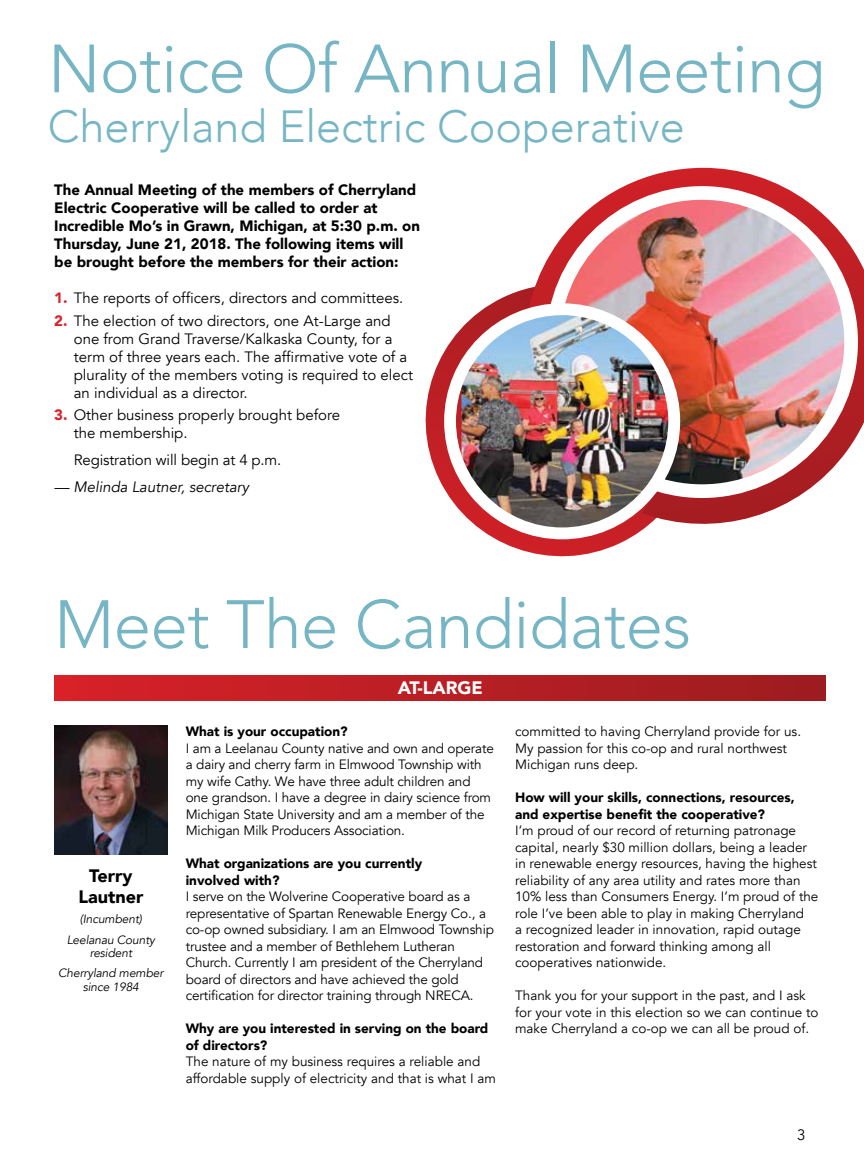
<style>
.page{position:relative;width:864px;height:1161px;background:#fff}
.page>*{position:absolute;margin:0;border:0;box-sizing:border-box;transform-origin:0 0}
.t1{font:300 67.5px "Avenir";letter-spacing:-.01em;color:#76b6c4}
.t2{font:300 45px "Avenir";color:#76b6c4}
.t3{font:900 18px/21px "Avenir";color:#000;text-align:center}
.t4{font:900 18px "Avenir";color:#fff}
.t5{font:15px/18px "Avenir";color:#000}
.t6{font:900 15px/18px "Avenir";color:#000}
.t7{font:italic 15px "Avenir";color:#000}
.t8{font:13.5px/16.5px "Avenir";color:#000}
.t9{font:900 13.5px/16.5px "Avenir";color:#000}
.t10{font:italic 12px/20.2px "Avenir";letter-spacing:-.01em;color:#000;text-align:center}
.s1{font-weight:900;color:#da2128}
</style>
<div class="page">
<svg style="left:425px;top:294px;width:201px;height:263px"></svg>
<svg style="left:511px;top:168px;width:353px;height:372px"></svg>
<img style="left:553px;top:193px;width:298px;height:294px">
<div style="left:546px;top:186px;width:312px;height:312px;border:14px solid #fff;border-radius:50%"></div>
<img style="left:461px;top:313px;width:213px;height:220px">
<div style="left:444px;top:303px;width:236px;height:236px;border:12px solid #fff;border-radius:50%"></div>
<div style="left:54px;top:676px;width:772px;height:25px;background:linear-gradient(to right,#d82128,#9c1c20)"></div>
<img style="left:54px;top:726px;width:114px;height:129px">
<h1 class="t1" style="left:48px;top:29px;width:779px">Notice Of Annual Meeting</h1>
<h2 class="t2" style="left:48px;top:100px;width:638px">Cherryland Electric Cooperative</h2>
<p class="t6" style="left:54px;top:180px;width:367px">The Annual Meeting of the members of Cherryland Electric Cooperative will be called to order at Incredible Mo’s in Grawn, Michigan, at 5:30 p.m. on Thursday, June 21, 2018. The following items will be brought before the members for their action:</p>
<p class="t5" style="left:54px;top:289px;width:351px"><span class="s1">1.</span> The reports of officers, directors and committees.</p>
<p class="t5" style="left:74px;top:312px;width:341px;text-indent:-20px"><span class="s1">2.</span> The election of two directors, one At-Large and one from Grand Traverse/Kalkaska County, for a term of three years each. The affirmative vote of a plurality of the members voting is required to elect an individual as a director.</p>
<p class="t5" style="left:74px;top:406px;width:268px;text-indent:-20px"><span class="s1">3.</span> Other business properly brought before the membership.</p>
<p class="t5" style="left:74px;top:451px;width:209px">Registration will begin at 4 p.m.</p>
<p class="t7" style="left:54px;top:478px;width:196px">— Melinda Lautner, secretary</p>
<h1 class="t1" style="left:54px;top:585px;width:638px">Meet The Candidates</h1>
<h3 class="t4" style="left:398px;top:672px;width:87px">AT-LARGE</h3>
<p class="t9" style="left:186px;top:723px;width:163px">What is your occupation?</p>
<p class="t8" style="left:186px;top:740px;width:310px">I am a Leelanau County native and own and operate a dairy and cherry farm in Elmwood Township with my wife Cathy. We have three adult children and one grandson. I have a degree in dairy science from Michigan State University and am a member of the Michigan Milk Producers Association.</p>
<p class="t9" style="left:186px;top:855px;width:238px">What organizations are you currently involved with?</p>
<p class="t8" style="left:186px;top:889px;width:310px">I serve on the Wolverine Cooperative board as a representative of Spartan Renewable Energy Co., a co-op owned subsidiary. I am an Elmwood Township trustee and a member of Bethlehem Lutheran Church. Currently I am president of the Cherryland board of directors and have achieved the gold certification for director training through NRECA.</p>
<p class="t9" style="left:186px;top:1020px;width:304px">Why are you interested in serving on the board of directors?</p>
<p class="t8" style="left:186px;top:1054px;width:312px">The nature of my business requires a reliable and affordable supply of electricity and that is what I am</p>
<p class="t8" style="left:515px;top:724px;width:287px">committed to having Cherryland provide for us.<br>My passion for this co-op and rural northwest<br>Michigan runs deep.</p>
<p class="t9" style="left:515px;top:789px;width:281px">How will your skills, connections, resources, and expertise benefit the cooperative?</p>
<p class="t8" style="left:515px;top:823px;width:305px">I’m proud of our record of returning patronage capital, nearly $30 million dollars, being a leader in renewable energy resources, having the highest reliability of any area utility and rates more than 10% less than Consumers Energy. I’m proud of the role I’ve been able to play in making Cherryland<br>a recognized leader in innovation, rapid outage restoration and forward thinking among all cooperatives nationwide.</p>
<p class="t8" style="left:515px;top:988px;width:305px">Thank you for your support in the past, and I ask for your vote in this election so we can continue to make Cherryland a co-op we can all be proud of.</p>
<h3 class="t3" style="left:78px;top:865px;width:66px">Terry<br>Lautner</h3>
<p class="t10" style="left:67px;top:909px;width:90px">(Incumbent)<br>Leelanau County</p>
<p class="t10" style="left:58px;top:943px;width:107px">resident<br>Cherryland member</p>
<p class="t10" style="left:83px;top:977px;width:58px">since 1984</p>
<p class="t5" style="left:797px;top:1126px;width:10px">3</p>
</div>
